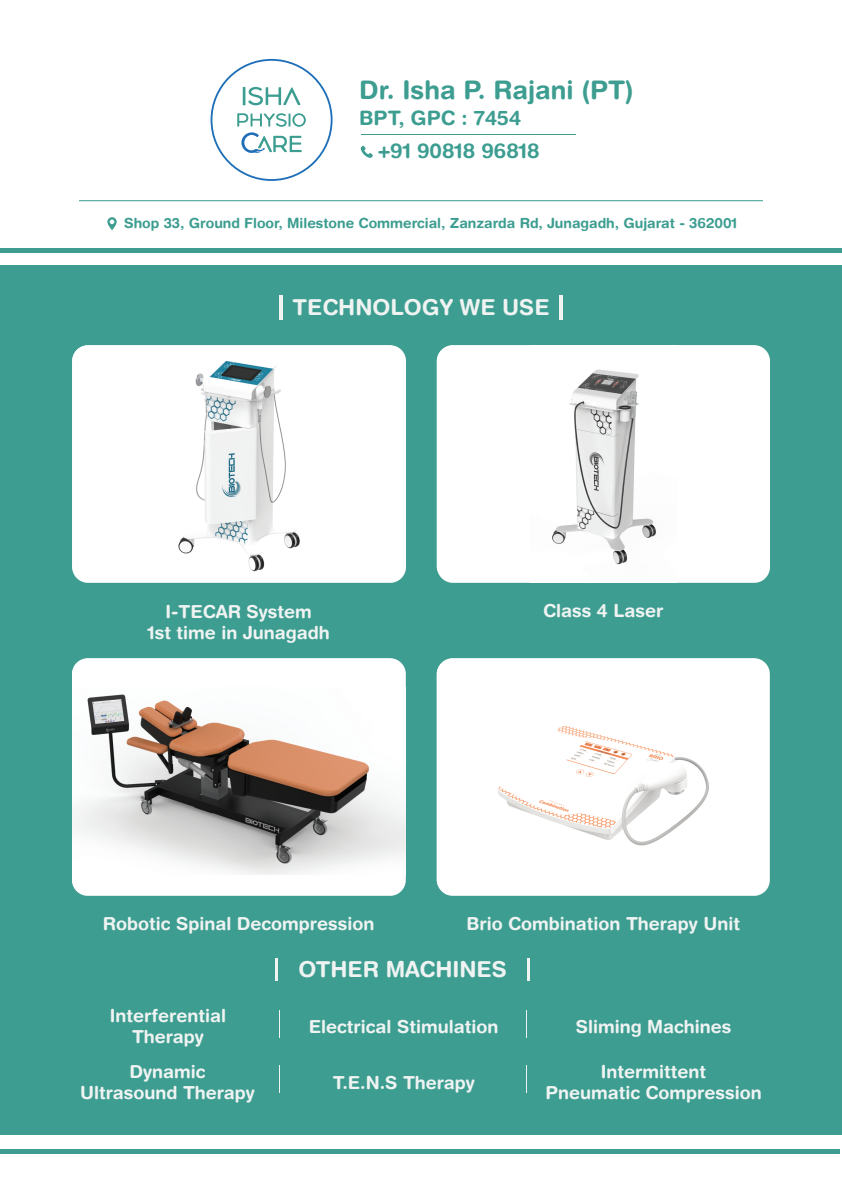
<style>
.page{position:relative;width:842px;height:1191px;background:#fff}
.page>*{position:absolute;margin:0;border:0;box-sizing:border-box;transform-origin:0 0}
.t1{font:700 25.6px "Helvetica Rounded LT";color:#3c9d90}
.t2{font:700 22px "Helvetica Rounded LT";color:#eff3f2}
.t3{font:700 20.4px "Helvetica Rounded LT";color:#3c9d90}
.t4{font:700 20px "Helvetica Rounded LT";color:#3c9d90}
.t5{font:700 18px/20.8px "Helvetica Rounded LT";color:#eff3f2;text-align:center}
.t6{font:700 14px "Helvetica Rounded LT";color:#3c9d90}
</style>
<div class="page">
<div style="left:0;top:265px;width:842px;height:869px;background:#3c9d90"></div>
<svg style="left:107px;top:217px;width:10px;height:13px"></svg>
<svg style="left:208px;top:56px;width:127px;height:127px"></svg>
<svg style="left:211px;top:59px;width:122px;height:122px"></svg>
<div style="left:212px;top:61px;width:119px;height:118px;background:#fff;border-radius:50%"></div>
<svg style="left:237px;top:113px;width:69px;height:40px"></svg>
<svg style="left:243px;top:87px;width:57px;height:18px"></svg>
<svg style="left:361px;top:146px;width:12px;height:12px"></svg>
<hr style="left:361px;top:134px;width:214px;height:1px;background:#3c9d90">
<hr style="left:79px;top:200px;width:684px;height:1px;background:#3c9d90">
<hr style="left:279px;top:295px;width:3px;height:25px;background:#eff3f2">
<hr style="left:560px;top:295px;width:3px;height:25px;background:#eff3f2">
<hr style="left:275px;top:958px;width:3px;height:23px;background:#eff3f2">
<hr style="left:527px;top:958px;width:3px;height:23px;background:#eff3f2">
<svg style="left:279px;top:1010px;width:1px;height:28px"></svg>
<svg style="left:279px;top:1065px;width:1px;height:27px"></svg>
<svg style="left:526px;top:1010px;width:1px;height:28px"></svg>
<svg style="left:526px;top:1065px;width:1px;height:27px"></svg>
<div style="left:437px;top:659px;width:333px;height:236px;background:#fff"></div>
<img style="left:437px;top:346px;width:333px;height:236px">
<img style="left:73px;top:659px;width:332px;height:236px">
<img style="left:72px;top:346px;width:333px;height:236px">
<div style="left:0;top:248px;width:842px;height:5px;background:#3c9d90"></div>
<div style="left:0;top:1148px;width:840px;height:5px;background:#3c9d90"></div>
<h1 class="t1" style="left:359px;top:75px;width:276px">Dr. Isha P. Rajani (PT)</h1>
<p class="t4" style="left:359px;top:106px;width:164px">BPT, GPC : 7454</p>
<p class="t3" style="left:378px;top:139px;width:163px">+91 90818 96818</p>
<p class="t6" style="left:124px;top:214px;width:615px">Shop 33, Ground Floor, Milestone Commercial, Zanzarda Rd, Junagadh, Gujarat - 362001</p>
<p class="t2" style="left:293px;top:294px;width:258px">TECHNOLOGY WE USE</p>
<p class="t5" style="left:147px;top:601px;width:184px">I-TECAR System<br>1st time in Junagadh</p>
<p class="t5" style="left:543px;top:600px;width:122px">Class 4 Laser</p>
<p class="t5" style="left:103px;top:912px;width:273px">Robotic Spinal Decompression</p>
<p class="t5" style="left:466px;top:912px;width:275px">Brio Combination Therapy Unit</p>
<p class="t5" style="left:110px;top:1005px;width:118px">Interferential<br>Therapy</p>
<p class="t5" style="left:80px;top:1061px;width:176px">Dynamic<br>Ultrasound Therapy</p>
<p class="t2" style="left:298px;top:955px;width:210px">OTHER MACHINES</p>
<p class="t5" style="left:309px;top:1015px;width:191px">Electrical Stimulation</p>
<p class="t5" style="left:333px;top:1071px;width:144px">T.E.N.S Therapy</p>
<p class="t5" style="left:576px;top:1015px;width:157px">Sliming Machines</p>
<p class="t5" style="left:545px;top:1061px;width:218px">Intermittent<br>Pneumatic Compression</p>
</div>
